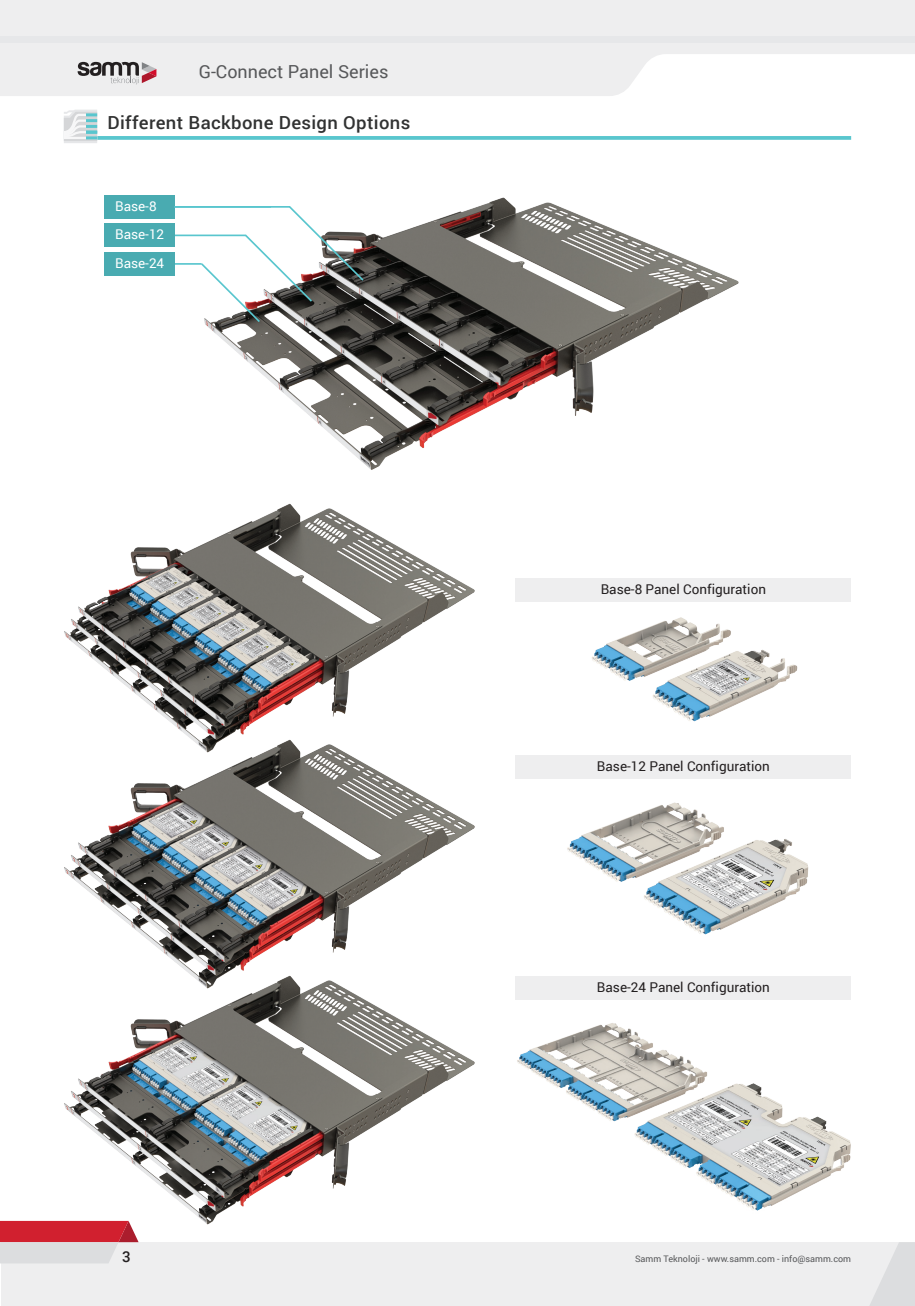
<style>
.page{position:relative;width:915px;height:1306px;background:#fff}
.page>*{position:absolute;margin:0;border:0;box-sizing:border-box;transform-origin:0 0}
.t1{font:500 18px "Roboto";letter-spacing:.02em;color:#313232}
.t2{font:18px "Roboto";color:#57585a}
.t3{font:500 15px "Roboto";color:#231f20}
.t4{font:13.5px "Roboto";color:#231f20}
.t5{font:13.5px/28.5px "Roboto";color:#fff}
.t6{font:9px "Roboto";color:#57585a}
</style>
<div class="page">
<div style="left:104px;top:195px;width:70px;height:23px;background:#49abb1"></div>
<img style="left:64px;top:783px;width:411px;height:149px">
<div style="left:1px;top:1242px;width:913px;height:63px;background:#eeeeef"></div>
<svg style="left:0;top:1220px;width:113px;height:43px;background:#d88e95"></svg>
<svg style="left:870px;top:1242px;width:44px;height:63px"></svg>
<img style="left:205px;top:197px;width:534px;height:264px">
<svg style="left:0;top:0;width:914px;height:96px;background:#f0f0f1"></svg>
<div style="left:0;top:36px;width:914px;height:7px;background:#e6e7e9"></div>
<svg style="left:78px;top:62px;width:78px;height:22px;background:#aba0a2"></svg>
<img style="left:62px;top:932px;width:413px;height:322px">
<img style="left:64px;top:461px;width:411px;height:322px">
<svg style="left:173px;top:205px;width:192px;height:119px"></svg>
<div style="left:104px;top:224px;width:70px;height:23px;background:#49abb1"></div>
<div style="left:104px;top:252px;width:70px;height:23px;background:#49abb1"></div>
<div style="left:515px;top:755px;width:335px;height:23px;background:#eeeeef"></div>
<div style="left:515px;top:976px;width:335px;height:24px;background:#eeeeef"></div>
<div style="left:515px;top:578px;width:335px;height:24px;background:#eeeeef"></div>
<svg style="left:97px;top:136px;width:753px;height:4px;background:#62c9d0"></svg>
<svg style="left:63px;top:110px;width:34px;height:33px"></svg>
<hr style="left:64px;top:137px;width:22px;height:2px;background:#f7f7f8">
<img style="left:517px;top:982px;width:334px;height:229px">
<img style="left:564px;top:778px;width:249px;height:157px">
<img style="left:592px;top:617px;width:206px;height:105px">
<h1 class="t2" style="left:199px;top:59px;width:191px">G-Connect Panel Series</h1>
<h1 class="t1" style="left:107px;top:110px;width:304px">Different Backbone Design Options</h1>
<p class="t5" style="left:115px;top:191px;width:43px">Base-8</p>
<p class="t5" style="left:115px;top:220px;width:51px">Base-12<br>Base-24</p>
<p class="t4" style="left:600px;top:580px;width:167px">Base-8 Panel Configuration</p>
<p class="t4" style="left:596px;top:756px;width:174px">Base-12 Panel Configuration</p>
<p class="t4" style="left:596px;top:978px;width:174px">Base-24 Panel Configuration</p>
<p class="t3" style="left:122px;top:1246px;width:10px">3</p>
<p class="t6" style="left:634px;top:1252px;width:217px">Samm Teknoloji - www.samm.com - info@samm.com</p>
</div>
